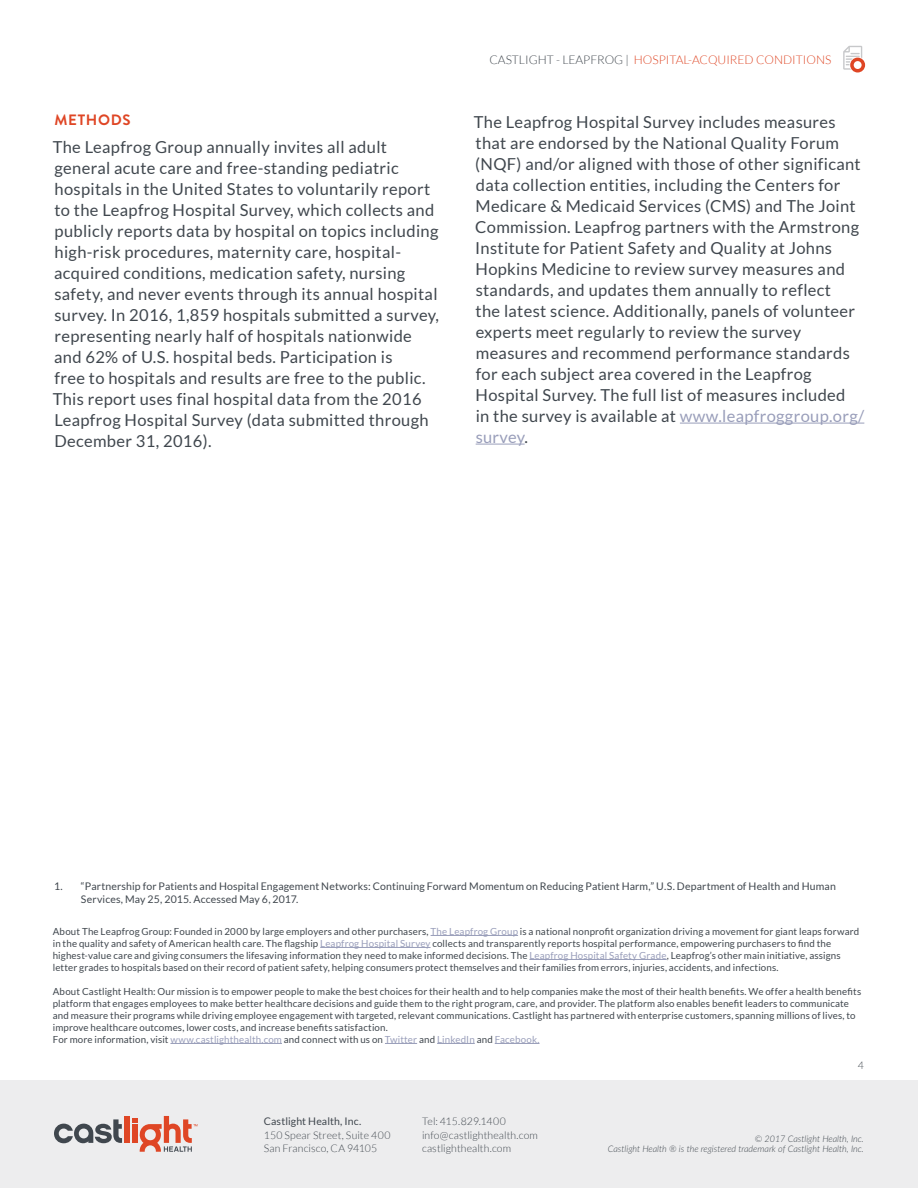
<style>
.page{position:relative;width:918px;height:1188px;background:#fff}
.page>*{position:absolute;margin:0;border:0;box-sizing:border-box;transform-origin:0 0}
.t1{font:16.5px/21px "Lato";letter-spacing:.02em;color:#40474e}
.t2{font:700 15px "Brandon Grotesque";letter-spacing:.045em;color:#df4625}
.t3{font:300 12px "Lato";color:#df4625}
.t4{font:10.5px/13.5px "Lato";letter-spacing:.01em;color:#40474e}
.t5{font:300 10.5px/13.5px "Lato";letter-spacing:.01em;color:#40474e}
.t6{font:9.75px/12px "Lato";letter-spacing:.015em;color:#40474e}
.t7{font:italic 300 9px/10.8px "Lato";color:#40474e;text-align:right}
.s1{color:#40474e}
.s2{color:#999eba}
</style>
<div class="page">
<div style="left:0;top:1080px;width:918px;height:108px;background:#ededee"></div>
<svg style="left:54px;top:1119px;width:68px;height:24px"></svg>
<div style="left:124px;top:1116px;width:5px;height:27px;background:#df4625"></div>
<svg style="left:132px;top:1116px;width:65px;height:36px"></svg>
<svg style="left:843px;top:46px;width:22px;height:27px"></svg>
<hr style="left:680px;top:423px;width:184px;height:1px;background:#999eba">
<hr style="left:476px;top:444px;width:49px;height:1px;background:#999eba">
<hr style="left:431px;top:935px;width:87px;height:1px;background:#999eba">
<hr style="left:320px;top:947px;width:111px;height:1px;background:#999eba">
<hr style="left:529px;top:959px;width:138px;height:1px;background:#999eba">
<hr style="left:170px;top:1043px;width:112px;height:1px;background:#999eba">
<hr style="left:385px;top:1043px;width:32px;height:1px;background:#999eba">
<hr style="left:437px;top:1043px;width:38px;height:1px;background:#999eba">
<hr style="left:495px;top:1043px;width:45px;height:1px;background:#999eba">
<p class="t2" style="left:54px;top:110px;width:78px">METHODS</p>
<p class="t1" style="left:53px;top:136px;width:388px">The Leapfrog Group annually invites all adult general acute care and free-standing pediatric hospitals in the United States to voluntarily report to the Leapfrog Hospital Survey, which collects and publicly reports data by hospital on topics including high-risk procedures, maternity care, hospital&shy;acquired conditions, medication safety, nursing safety, and never events through its annual hospital survey. In 2016, 1,859 hospitals submitted a survey, representing nearly half of hospitals nationwide and 62% of U.S. hospital beds. Participation is<br>free to hospitals and results are free to the public.<br>This report uses final hospital data from the 2016<br>Leapfrog Hospital Survey (data submitted through December 31, 2016).</p>
<p class="t3" style="left:490px;top:53px;width:343px"><span class="s1">CASTLIGHT - LEAPFROG |</span> HOSPITAL-ACQUIRED CONDITIONS</p>
<p class="t1" style="left:474px;top:111px;width:392px">The Leapfrog Hospital Survey includes measures that are endorsed by the National Quality Forum (NQF) and/or aligned with those of other significant data collection entities, including the Centers for Medicare &amp; Medicaid Services (CMS) and The Joint Commission. Leapfrog partners with the Armstrong Institute for Patient Safety and Quality at Johns Hopkins Medicine to review survey measures and standards, and updates them annually to reflect<br>the latest science. Additionally, panels of volunteer experts meet regularly to review the survey measures and recommend performance standards for each subject area covered in the Leapfrog Hospital Survey. The full list of measures included<br>in the survey is available at <span class="s2">www.leapfroggroup.org/ survey</span>.</p>
<p class="t4" style="left:81px;top:879px;width:756px;text-indent:-27px">1. “Partnership for Patients and Hospital Engagement Networks: Continuing Forward Momentum on Reducing Patient Harm,” U.S. Department of Health and Human<br>Services, May 25, 2015. Accessed May 6, 2017.</p>
<p class="t6" style="left:53px;top:925px;width:808px">About The Leapfrog Group: Founded in 2000 by large employers and other purchasers, <span class="s2">The Leapfrog Group</span> is a national nonprofit organization driving a movement for giant leaps forward in the quality and safety of American health care. The flagship <span class="s2">Leapfrog Hospital Survey</span> collects and transparently reports hospital performance, empowering purchasers to find the highest-value care and giving consumers the lifesaving information they need to make informed decisions. The <span class="s2">Leapfrog Hospital Safety Grade</span>, Leapfrog’s other main initiative, assigns letter grades to hospitals based on their record of patient safety, helping consumers protect themselves and their families from errors, injuries, accidents, and infections.</p>
<p class="t6" style="left:53px;top:985px;width:810px">About Castlight Health: Our mission is to empower people to make the best choices for their health and to help companies make the most of their health benefits. We offer a health benefits platform that engages employees to make better healthcare decisions and guide them to the right program, care, and provider. The platform also enables benefit leaders to communicate and measure their programs while driving employee engagement with targeted, relevant communications. Castlight has partnered with enterprise customers, spanning millions of lives, to improve healthcare outcomes, lower costs, and increase benefits satisfaction.<br>For more information, visit <span class="s2">www.castlighthealth.com</span> and connect with us on <span class="s2">Twitter</span> and <span class="s2">LinkedIn</span> and <span class="s2">Facebook.</span></p>
<p class="t4" style="left:264px;top:1115px;width:99px">Castlight Health, Inc.</p>
<p class="t5" style="left:264px;top:1128px;width:128px">150 Spear Street, Suite 400<br>San Francisco, CA 94105</p>
<p class="t5" style="left:422px;top:1115px;width:117px">Tel: 415.829.1400 info@castlighthealth.com castlighthealth.com</p>
<p class="t5" style="left:858px;top:1059px;width:8px">4</p>
<p class="t7" style="left:608px;top:1133px;width:258px">© 2017 Castlight Health, Inc.<br>Castlight Health ® is the registered trademark of Castlight Health, Inc.</p>
</div>
